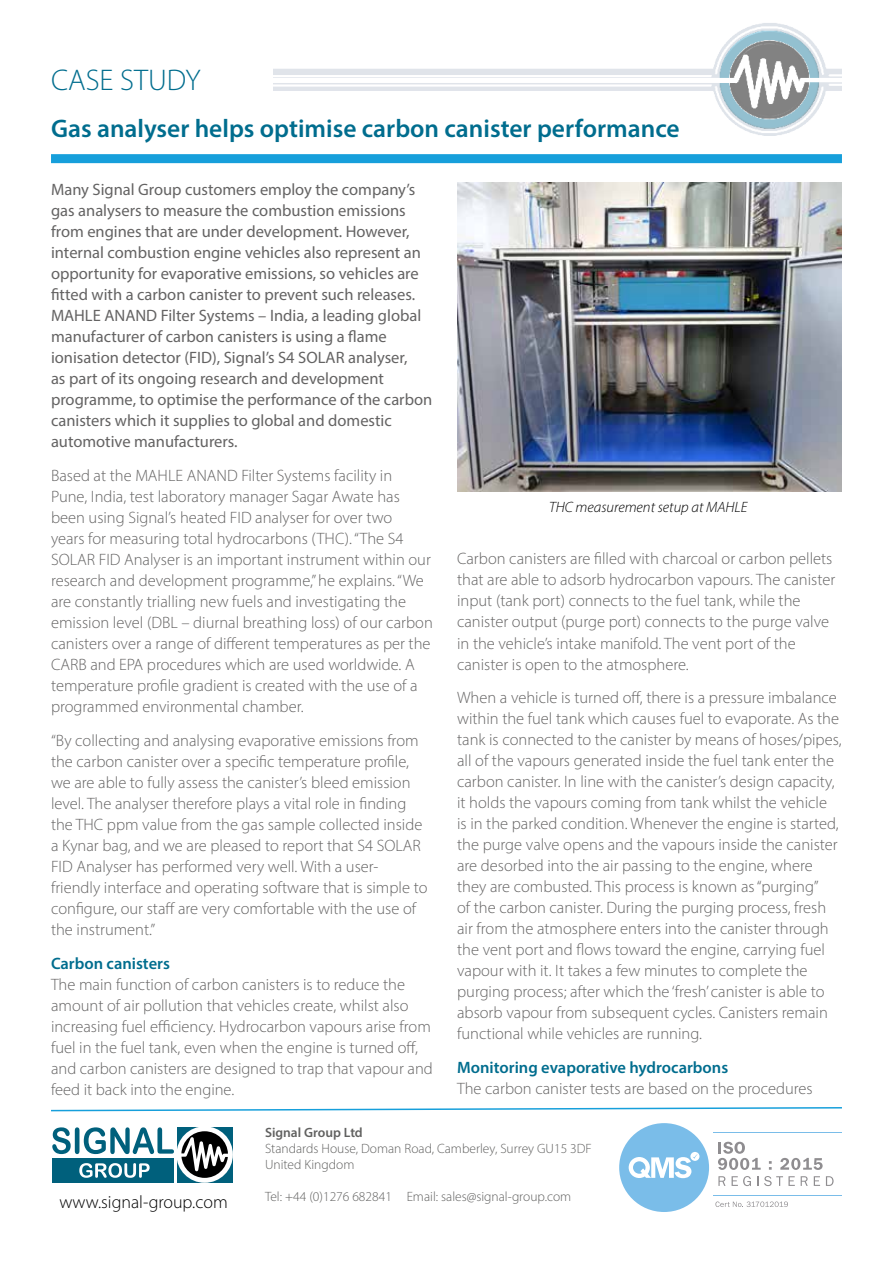
<style>
.page{position:relative;width:893px;height:1263px;background:#fff}
.page>*{position:absolute;margin:0;border:0;box-sizing:border-box;transform-origin:0 0}
.t1{font:300 30px "Myriad Pro";color:#006d8e}
.t2{font:600 25.5px "Myriad Pro";color:#006d8e}
.t3{font:300 18px "Myriad Pro";color:#000}
.t4{font:300 16.5px/21px "Myriad Pro";color:#646363}
.t5{font:16.5px/21px "Myriad Pro";color:#646363}
.t6{font:600 16.5px "Myriad Pro";color:#006d8e}
.t7{font:italic 300 15px "Myriad Pro";color:#000}
.t8{font:300 13.5px/16.2px "Myriad Pro";color:#616160}
.t9{font:600 13.5px "Myriad Pro";color:#616160}
</style>
<div class="page">
<img style="left:274px;top:23px;width:568px;height:113px">
<div style="left:51px;top:154px;width:791px;height:9px;background:#169fdb"></div>
<svg style="left:51px;top:1107px;width:791px;height:5px"></svg>
<div style="left:52px;top:1158px;width:122px;height:24px;background:#00607c"></div>
<div style="left:177px;top:1126px;width:56px;height:56px;background:#00607c"></div>
<svg style="left:176px;top:1126px;width:57px;height:57px"></svg>
<svg style="left:181px;top:1131px;width:47px;height:47px;background:#6c7072"></svg>
<svg style="left:52px;top:1127px;width:122px;height:27px"></svg>
<svg style="left:79px;top:1163px;width:71px;height:15px"></svg>
<div style="left:619px;top:1123px;width:90px;height:89px;background:#7abde9;border-radius:50%"></div>
<div style="left:690px;top:1152px;width:9px;height:9px;background:#fff;border-radius:50%"></div>
<svg style="left:718px;top:1176px;width:7px;height:10px"></svg>
<svg style="left:732px;top:1176px;width:19px;height:10px"></svg>
<svg style="left:764px;top:1176px;width:31px;height:10px"></svg>
<svg style="left:801px;top:1176px;width:7px;height:10px"></svg>
<svg style="left:814px;top:1176px;width:6px;height:10px"></svg>
<svg style="left:826px;top:1176px;width:8px;height:10px"></svg>
<svg style="left:715px;top:1201px;width:73px;height:6px"></svg>
<svg style="left:718px;top:1142px;width:43px;height:28px"></svg>
<svg style="left:769px;top:1161px;width:3px;height:9px"></svg>
<svg style="left:780px;top:1158px;width:43px;height:12px"></svg>
<hr style="left:713px;top:1132px;width:129px;height:1px;background:#7abde9">
<hr style="left:713px;top:1195px;width:129px;height:1px;background:#7abde9">
<svg style="left:629px;top:1154px;width:69px;height:24px"></svg>
<img style="left:457px;top:183px;width:385px;height:308px">
<h1 class="t1" style="left:51px;top:62px;width:151px">CASE STUDY</h1>
<h2 class="t2" style="left:51px;top:112px;width:630px">Gas analyser helps optimise carbon canister performance</h2>
<p class="t5" style="left:51px;top:179px;width:383px">Many Signal Group customers employ the company’s gas analysers to measure the combustion emissions from engines that are under development. However, internal combustion engine vehicles also represent an opportunity for evaporative emissions, so vehicles are fitted with a carbon canister to prevent such releases.<br>MAHLE ANAND Filter Systems – India, a leading global manufacturer of carbon canisters is using a flame ionisation detector (FID), Signal’s S4 SOLAR analyser,<br>as part of its ongoing research and development programme, to optimise the performance of the carbon canisters which it supplies to global and domestic automotive manufacturers.</p>
<p class="t4" style="left:51px;top:465px;width:383px">Based at the MAHLE ANAND Filter Systems facility in<br>Pune, India, test laboratory manager Sagar Awate has been using Signal’s heated FID analyser for over two<br>years for measuring total hydrocarbons (THC). “The S4<br>SOLAR FID Analyser is an important instrument within our research and development programme,” he explains. “We are constantly trialling new fuels and investigating the emission level (DBL – diurnal breathing loss) of our carbon canisters over a range of different temperatures as per the CARB and EPA procedures which are used worldwide. A temperature profile gradient is created with the use of a programmed environmental chamber.</p>
<p class="t4" style="left:51px;top:730px;width:378px">“By collecting and analysing evaporative emissions from the carbon canister over a specific temperature profile, we are able to fully assess the canister’s bleed emission level. The analyser therefore plays a vital role in finding the THC ppm value from the gas sample collected inside a Kynar bag, and we are pleased to report that S4 SOLAR FID Analyser has performed very well. With a user&shy;friendly interface and operating software that is simple to configure, our staff are very comfortable with the use of the instrument.”</p>
<p class="t6" style="left:51px;top:953px;width:120px">Carbon canisters</p>
<p class="t4" style="left:51px;top:973px;width:383px">The main function of carbon canisters is to reduce the amount of air pollution that vehicles create, whilst also increasing fuel efficiency. Hydrocarbon vapours arise from fuel in the fuel tank, even when the engine is turned off, and carbon canisters are designed to trap that vapour and feed it back into the engine.</p>
<p class="t7" style="left:549px;top:498px;width:200px">THC measurement setup at MAHLE</p>
<p class="t4" style="left:457px;top:548px;width:380px">Carbon canisters are filled with charcoal or carbon pellets that are able to adsorb hydrocarbon vapours. The canister input (tank port) connects to the fuel tank, while the canister output (purge port) connects to the purge valve in the vehicle’s intake manifold. The vent port of the canister is open to the atmosphere.</p>
<p class="t4" style="left:457px;top:687px;width:386px">When a vehicle is turned off, there is a pressure imbalance within the fuel tank which causes fuel to evaporate. As the tank is connected to the canister by means of hoses/pipes, all of the vapours generated inside the fuel tank enter the carbon canister. In line with the canister’s design capacity, it holds the vapours coming from tank whilst the vehicle<br>is in the parked condition. Whenever the engine is started, the purge valve opens and the vapours inside the canister are desorbed into the air passing to the engine, where they are combusted. This process is known as “purging”<br>of the carbon canister. During the purging process, fresh air from the atmosphere enters into the canister through the vent port and flows toward the engine, carrying fuel vapour with it. It takes a few minutes to complete the purging process; after which the ‘fresh’ canister is able to absorb vapour from subsequent cycles. Canisters remain functional while vehicles are running.</p>
<p class="t6" style="left:457px;top:1057px;width:273px">Monitoring evaporative hydrocarbons</p>
<p class="t4" style="left:457px;top:1078px;width:357px">The carbon canister tests are based on the procedures</p>
<p class="t9" style="left:265px;top:1123px;width:99px">Signal Group Ltd</p>
<p class="t8" style="left:265px;top:1140px;width:328px">Standards House, Doman Road, Camberley, Surrey GU15 3DF<br>United Kingdom</p>
<p class="t3" style="left:59px;top:1191px;width:170px">www.signal-group.com</p>
<p class="t8" style="left:265px;top:1189px;width:308px">Tel: +44 (0)1276 682841 Email: sales@signal-group.com</p>
</div>
